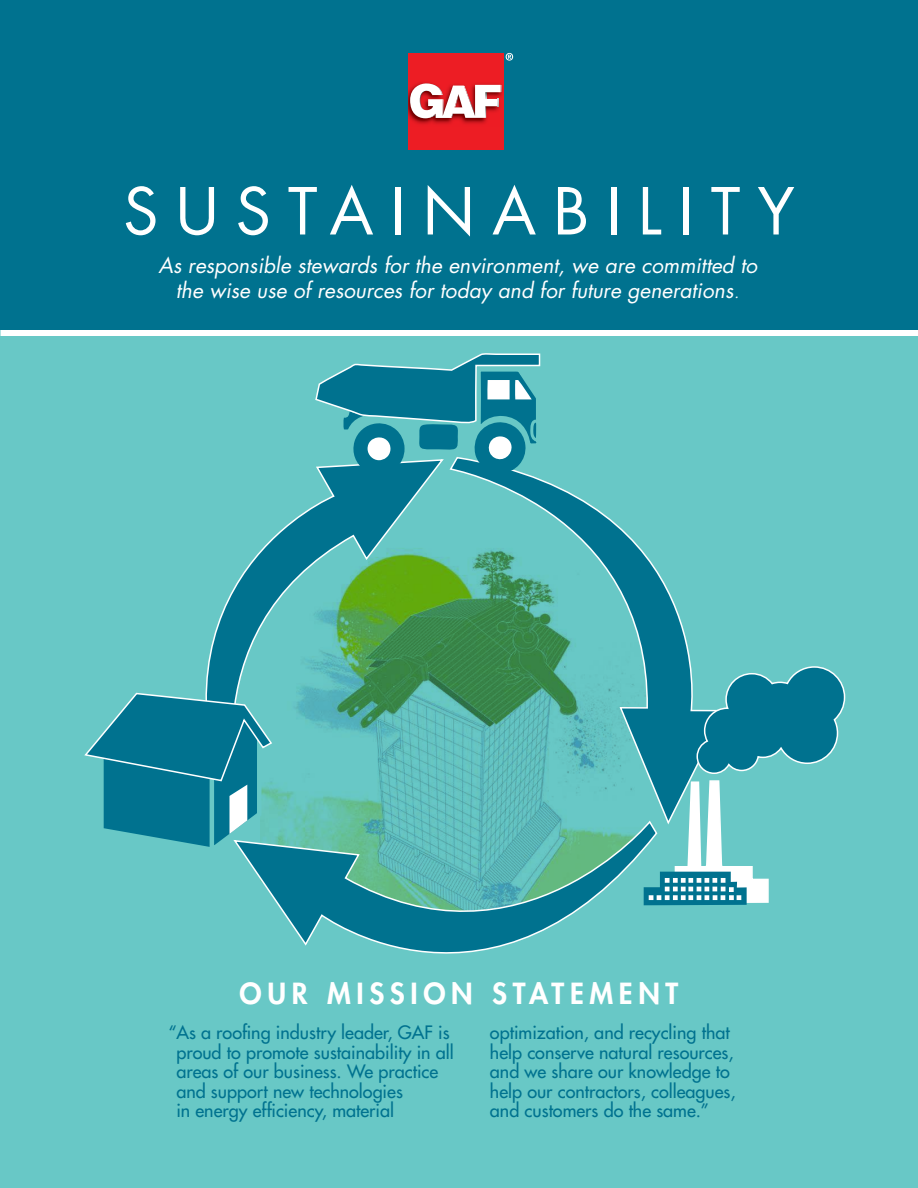
<style>
.page{position:relative;width:918px;height:1188px;background:#fff}
.page>*{position:absolute;margin:0;border:0;box-sizing:border-box;transform-origin:0 0}
.t1{font:63px "Futura Std";letter-spacing:.27em;color:#fff}
.t2{font:800 28.35px "Futura Std";letter-spacing:.2em;color:#fff}
.t3{font:italic 21px/25.2px "Futura Std";color:#fff;text-align:center}
.t4{font:500 18px/19.5px "Futura Std";color:#00728f}
.s1{font-weight:300}
</style>
<div class="page">
<div style="left:0;top:336px;width:918px;height:852px;background:#68c8c6"></div>
<div style="left:0;top:0;width:918px;height:329px;background:#00728f"></div>
<svg style="left:506px;top:53px;width:7px;height:8px"></svg>
<div style="left:408px;top:53px;width:96px;height:96px;background:#ed1d24"></div>
<img style="left:408px;top:82px;width:95px;height:42px">
<svg style="left:410px;top:83px;width:92px;height:35px"></svg>
<svg style="left:205px;top:475px;width:240px;height:347px"></svg>
<svg style="left:449px;top:475px;width:242px;height:347px"></svg>
<svg style="left:246px;top:822px;width:413px;height:132px"></svg>
<svg style="left:315px;top:353px;width:226px;height:122px"></svg>
<svg style="left:644px;top:665px;width:202px;height:240px"></svg>
<svg style="left:84px;top:692px;width:189px;height:167px"></svg>
<h1 class="t1" style="left:123px;top:182px;width:673px">SUSTAINABILITY</h1>
<p class="t3" style="left:158px;top:255px;width:600px">As responsible stewards for the environment, we are committed to the wise use of resources for today and for future generations<span class="s1">.</span></p>
<h2 class="t2" style="left:240px;top:980px;width:440px">OUR MISSION STATEMENT</h2>
<p class="t4" style="left:176px;top:1024px;width:279px;text-indent:-8px">“ As a roofing industry leader, GAF is proud to promote sustainability in all areas of our business. We practice and support new technologies<br>in energy efficiency, material</p>
<p class="t4" style="left:490px;top:1024px;width:247px">optimization, and recycling that help conserve natural resources, and we share our knowledge to help our contractors, colleagues, and customers do the same.”</p>
</div>
